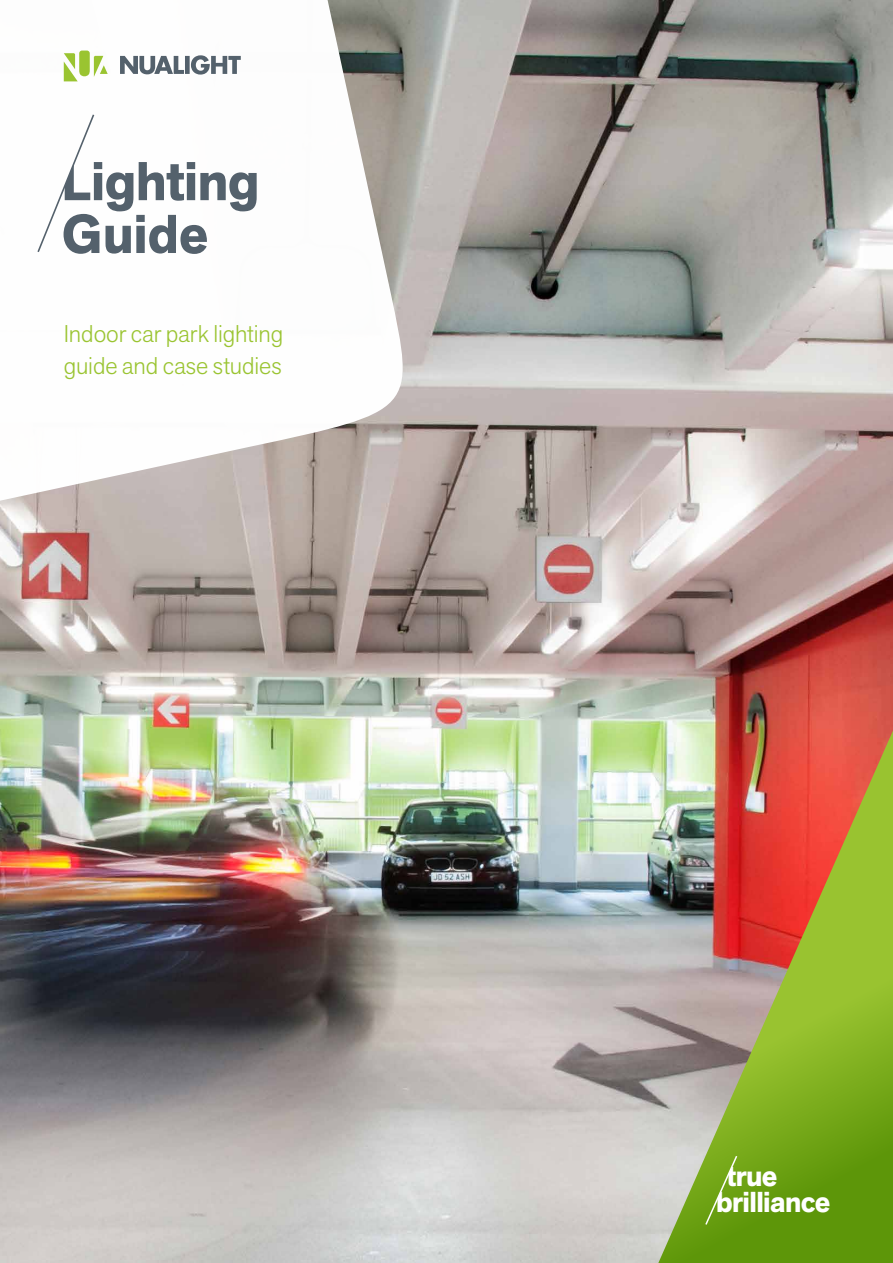
<style>
.page{position:relative;width:893px;height:1263px;background:#fff}
.page>*{position:absolute;margin:0;border:0;box-sizing:border-box;transform-origin:0 0}
.t1{font:700 54px/52.8px "Akzid Grtsk Next";letter-spacing:-.01em;color:#54616c}
.t2{font:700 28.5px/26.1px "Akzid Grtsk Next";letter-spacing:-.02em;color:#fff}
.t3{font:300 24px/31.5px "Akzid Grtsk Next";letter-spacing:-.005em;color:#9ac431}
</style>
<div class="page">
<img style="left:0;top:0;width:893px;height:1263px">
<svg style="left:0;top:0;width:416px;height:512px"></svg>
<svg style="left:704px;top:1154px;width:35px;height:72px;background:#75a71f"></svg>
<svg style="left:36px;top:113px;width:60px;height:141px"></svg>
<svg style="left:64px;top:51px;width:44px;height:30px"></svg>
<svg style="left:120px;top:55px;width:121px;height:20px"></svg>
<h1 class="t1" style="left:62px;top:156px;width:199px">Lighting<br>Guide</h1>
<p class="t3" style="left:64px;top:318px;width:221px">Indoor car park lighting guide and case studies</p>
<p class="t2" style="left:716px;top:1163px;width:116px;text-indent:10px">true brilliance</p>
</div>
